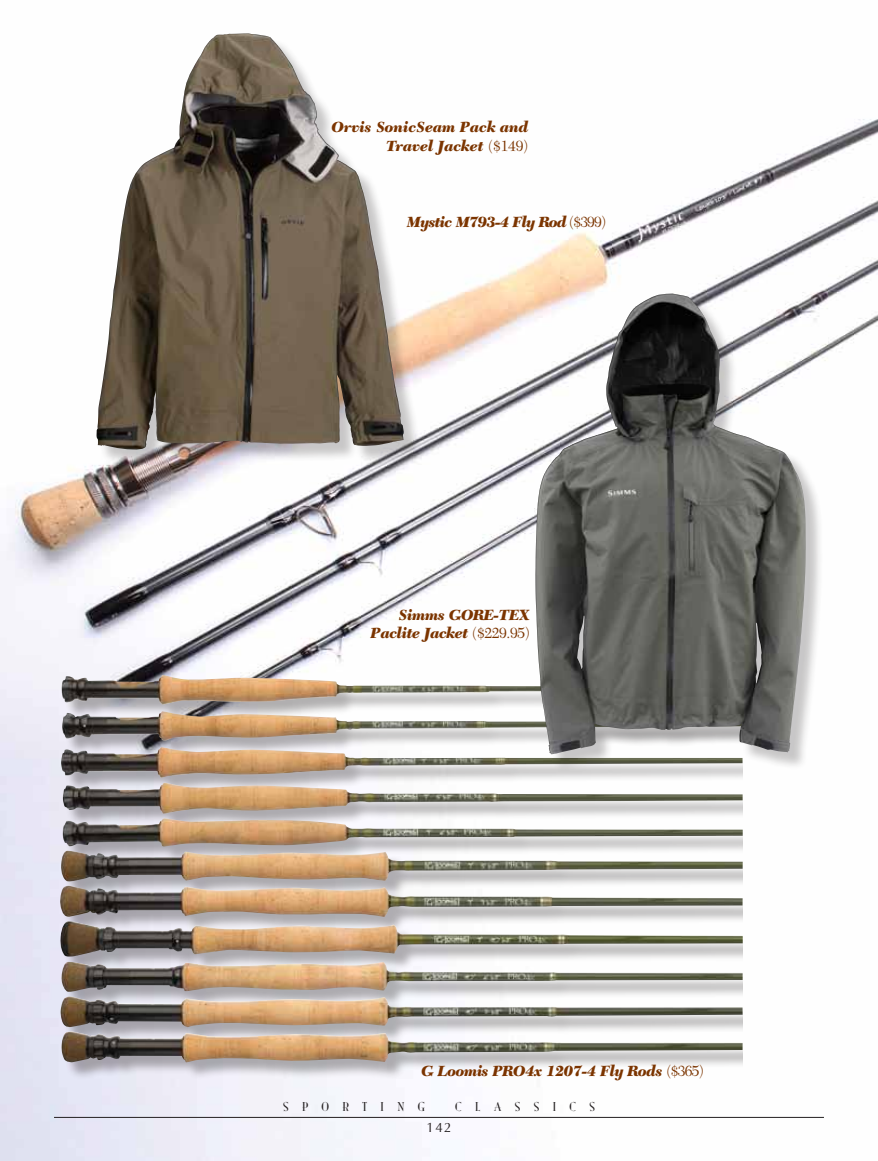
<style>
.page{position:relative;width:878px;height:1161px;background:#fff}
.page>*{position:absolute;margin:0;border:0;box-sizing:border-box;transform-origin:0 0}
.t1{font:italic 900 15.3px/18.3px "New Caledonia";letter-spacing:-.03em;color:#7b3400;text-align:right}
.t2{font:italic 900 15.3px/18.3px "New Caledonia";letter-spacing:-.01em;color:#7b3400;text-align:right}
.t3{font:italic 900 15.3px "New Caledonia";letter-spacing:-.05em;color:#7b3400}
.t4{font:13.5px "Mona Lisa Solid";letter-spacing:1em;color:#231f20}
.t5{font:13.5px "Optima";color:#231f20}
.s1{font-weight:400;font-style:normal}
</style>
<div class="page">
<img style="left:0;top:119px;width:878px;height:1042px">
<div style="left:62px;top:678px;width:680px;height:403px;background:#231f20;opacity:.35"></div>
<img style="left:62px;top:675px;width:473px;height:64px">
<div style="left:99px;top:36px;width:323px;height:432px;background:#231f20;opacity:.25"></div>
<img style="left:96px;top:33px;width:308px;height:417px">
<div style="left:537px;top:296px;width:287px;height:477px;background:#231f20;opacity:.25"></div>
<img style="left:535px;top:296px;width:138px;height:458px">
<hr style="left:54px;top:1117px;width:770px;height:1px;background:#231f20">
<p class="t2" style="left:331px;top:118px;width:198px">Orvis SonicSeam Pack and<br>Travel Jacket <span class="s1">($149)</span></p>
<p class="t3" style="left:407px;top:213px;width:201px">Mystic M793-4 Fly Rod <span class="s1">($399)</span></p>
<p class="t1" style="left:370px;top:605px;width:161px">Simms GORE-TEX<br>Paclite Jacket <span class="s1">($229.95)</span></p>
<p class="t1" style="left:421px;top:1062px;width:284px">G Loomis PRO4x 1207-4 Fly Rods <span class="s1">($365)</span></p>
<p class="t4" style="left:283px;top:1100px;width:143px">SPORTING</p>
<p class="t4" style="left:455px;top:1100px;width:141px">CLASSICS</p>
<p class="t5" style="left:426px;top:1120px;width:27px">142</p>
</div>
